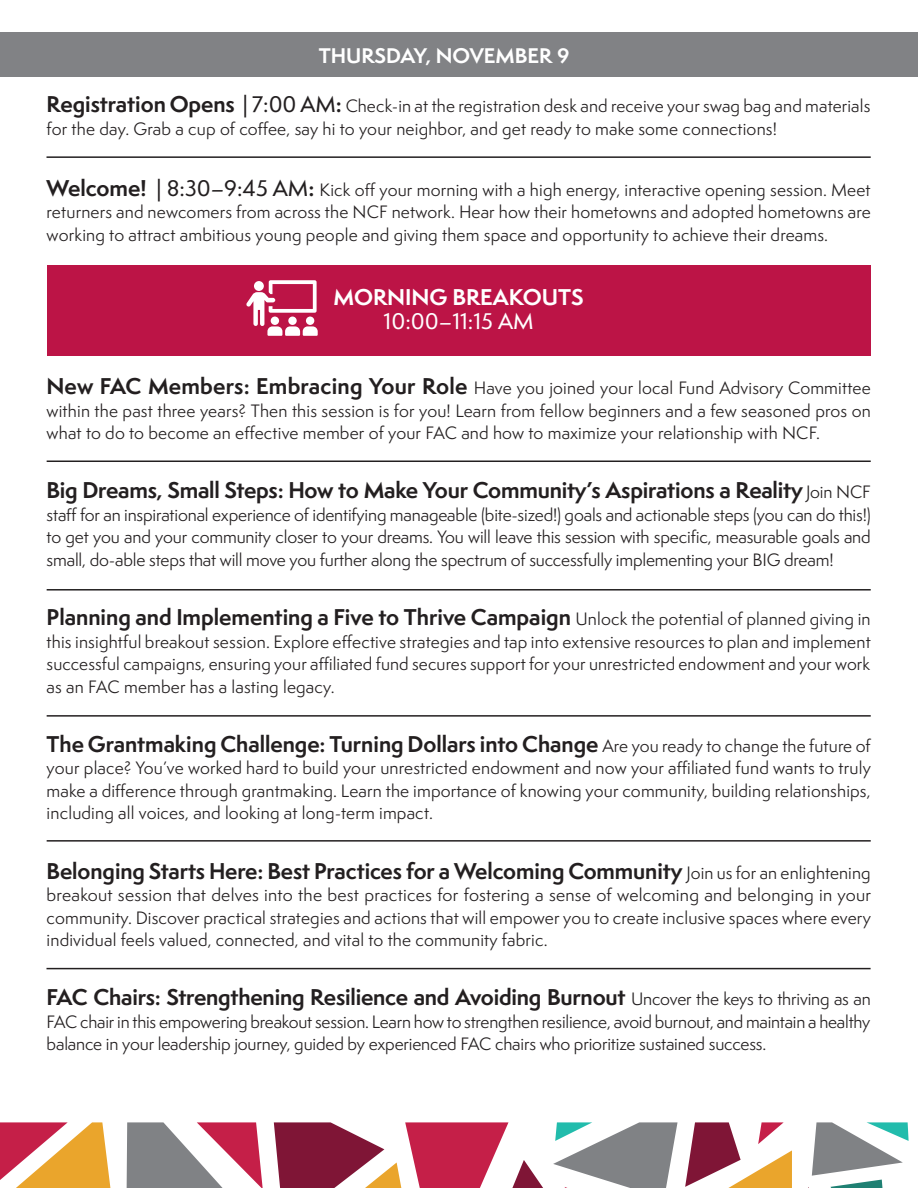
<style>
.page{position:relative;width:918px;height:1188px;background:#fff}
.page>*{position:absolute;margin:0;border:0;box-sizing:border-box;transform-origin:0 0}
.t1{font:700 21px "Semplicita Pro";letter-spacing:-.01em;color:#231f20}
.t2{font:700 21px "Semplicita Pro";color:#fff}
.t3{font:500 21px "Semplicita Pro";color:#fff}
.t4{font:700 19.5px "Semplicita Pro";color:#fff}
.t5{font:16.5px/22.5px "Semplicita Pro";letter-spacing:.005em;color:#231f20;text-align:justify}
.s1{font-weight:700;font-size:21px}
.s2{font-weight:500;font-size:21px}
.s3{font-weight:400;font-size:16.5px}
</style>
<div class="page">
<hr style="left:46px;top:156px;width:825px;height:2px;background:#231f20">
<div style="left:0;top:32px;width:918px;height:45px;background:#818285"></div>
<div style="left:47px;top:265px;width:824px;height:91px;background:#bc1446"></div>
<hr style="left:47px;top:461px;width:824px;height:1px;background:#231f20">
<hr style="left:47px;top:589px;width:824px;height:2px;background:#231f20">
<hr style="left:47px;top:840px;width:824px;height:2px;background:#231f20">
<hr style="left:47px;top:715px;width:824px;height:2px;background:#231f20">
<hr style="left:46px;top:968px;width:825px;height:1px;background:#231f20">
<svg style="left:246px;top:280px;width:72px;height:56px"></svg>
<div style="left:306px;top:317px;width:8px;height:8px;background:#fff;border-radius:50%"></div>
<svg style="left:127px;top:1122px;width:136px;height:66px"></svg>
<svg style="left:0;top:1122px;width:110px;height:66px"></svg>
<svg style="left:808px;top:1122px;width:101px;height:66px"></svg>
<svg style="left:274px;top:1122px;width:269px;height:66px"></svg>
<svg style="left:553px;top:1122px;width:125px;height:66px"></svg>
<svg style="left:685px;top:1122px;width:107px;height:66px"></svg>
<p class="t4" style="left:319px;top:41px;width:252px">THURSDAY, NOVEMBER 9</p>
<p class="t5" style="left:47px;top:95px;width:825px"><span class="s1">Registration Opens</span> <span class="s2">| 7:00 AM</span><span class="s1">:</span> Check-in at the registration desk and receive your swag bag and materials for the day. Grab a cup of coffee, say hi to your neighbor, and get ready to make some connections!</p>
<p class="t5" style="left:47px;top:178px;width:826px"><span class="s1">Welcome!</span> <span class="s2">| 8:30–9:45 AM</span><span class="s1">:</span> Kick off your morning with a high energy, interactive opening session. Meet returners and newcomers from across the NCF network. Hear how their hometowns and adopted hometowns are working to attract ambitious young people and giving them space and opportunity to achieve their dreams.</p>
<p class="t2" style="left:333px;top:282px;width:252px">MORNING BREAKOUTS</p>
<p class="t3" style="left:384px;top:307px;width:151px">10:00–11:15 AM</p>
<p class="t5" style="left:47px;top:376px;width:826px"><span class="s1">New FAC Members: Embracing Your Role</span> Have you joined your local Fund Advisory Committee within the past three years? Then this session is for you! Learn from fellow beginners and a few seasoned pros on what to do to become an effective member of your FAC and how to maximize your relationship with NCF.</p>
<p class="t1" style="left:47px;top:475px;width:826px">Big Dreams, Small Steps: How to Make Your Community’s Aspirations a Reality <span class="s3">Join NCF</span></p>
<p class="t5" style="left:47px;top:503px;width:826px">staff for an inspirational experience of identifying manageable (bite-sized!) goals and actionable steps (you can do this!) to get you and your community closer to your dreams. You will leave this session with specific, measurable goals and small, do-able steps that will move you further along the spectrum of successfully implementing your BIG dream!</p>
<p class="t1" style="left:47px;top:601px;width:826px">Planning and Implementing a Five to Thrive Campaign <span class="s3">Unlock the potential of planned giving in</span></p>
<p class="t5" style="left:47px;top:630px;width:826px">this insightful breakout session. Explore effective strategies and tap into extensive resources to plan and implement successful campaigns, ensuring your affiliated fund secures support for your unrestricted endowment and your work as an FAC member has a lasting legacy.</p>
<p class="t1" style="left:47px;top:728px;width:826px">The Grantmaking Challenge: Turning Dollars into Change <span class="s3">Are you ready to change the future of</span></p>
<p class="t5" style="left:47px;top:757px;width:826px">your place? You’ve worked hard to build your unrestricted endowment and now your affiliated fund wants to truly make a difference through grantmaking. Learn the importance of knowing your community, building relationships, including all voices, and looking at long-term impact.</p>
<p class="t1" style="left:47px;top:855px;width:826px">Belonging Starts Here: Best Practices for a Welcoming Community <span class="s3">Join us for an enlightening</span></p>
<p class="t5" style="left:47px;top:883px;width:826px">breakout session that delves into the best practices for fostering a sense of welcoming and belonging in your community. Discover practical strategies and actions that will empower you to create inclusive spaces where every individual feels valued, connected, and vital to the community fabric.</p>
<p class="t1" style="left:47px;top:982px;width:826px">FAC Chairs: Strengthening Resilience and Avoiding Burnout <span class="s3">Uncover the keys to thriving as an</span></p>
<p class="t5" style="left:47px;top:1010px;width:825px">FAC chair in this empowering breakout session. Learn how to strengthen resilience, avoid burnout, and maintain a healthy balance in your leadership journey, guided by experienced FAC chairs who prioritize sustained success.</p>
</div>
